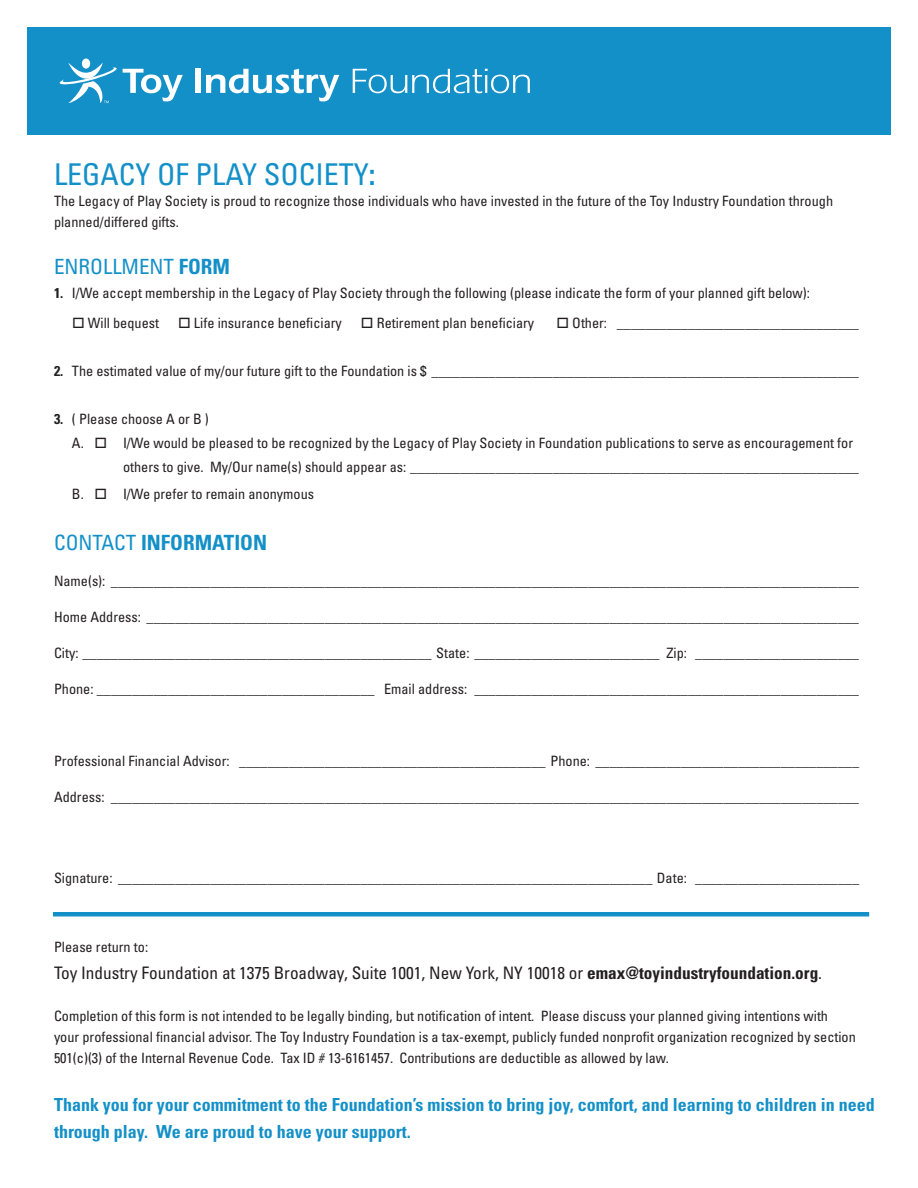
<style>
.page{position:relative;width:918px;height:1188px;background:#fff}
.page>*{position:absolute;margin:0;border:0;box-sizing:border-box;transform-origin:0 0}
.t1{font:condensed 30px "Univers";color:#1490c8}
.t2{font:700 condensed 21px "Univers";color:#1490c8}
.t3{font:condensed 21px "Univers";color:#1490c8}
.t4{font:700 condensed 18px/27px "Univers";color:#1490c8}
.t5{font:condensed 17.25px "Univers";color:#231f20}
.t6{font:condensed 14.25px/21px "Univers";color:#231f20}
.s1{font-weight:700}
.s2{font-weight:400}
</style>
<div class="page">
<div style="left:27px;top:27px;width:864px;height:108px;background:#1490c8"></div>
<svg style="left:123px;top:69px;width:60px;height:32px"></svg>
<div style="left:195px;top:69px;width:6px;height:24px;background:#fff"></div>
<svg style="left:206px;top:69px;width:133px;height:32px"></svg>
<svg style="left:353px;top:69px;width:177px;height:24px"></svg>
<div style="left:82px;top:59px;width:8px;height:10px;background:#fff;border-radius:50%"></div>
<svg style="left:59px;top:63px;width:58px;height:40px"></svg>
<hr style="left:53px;top:912px;width:816px;height:4px;background:#1490c8">
<p class="t1" style="left:54px;top:155px;width:323px">LEGACY OF PLAY SOCIETY<span class="s1">:</span></p>
<p class="t6" style="left:54px;top:190px;width:781px">The Legacy of Play Society is proud to recognize those individuals who have invested in the future of the Toy Industry Foundation through planned/differed gifts.</p>
<p class="t3" style="left:54px;top:253px;width:178px">ENROLLMENT <span class="s1">FORM</span></p>
<p class="t6" style="left:54px;top:282px;width:758px"><span class="s1">1.</span> I/We accept membership in the Legacy of Play Society through the following (please indicate the form of your planned gift below):</p>
<p class="t6" style="left:72px;top:312px;width:89px">□ Will bequest</p>
<p class="t6" style="left:178px;top:312px;width:165px">□ Life insurance beneficiary</p>
<p class="t6" style="left:361px;top:312px;width:175px">□ Retirement plan beneficiary</p>
<p class="t6" style="left:556px;top:312px;width:304px">□ Other: __________________________________</p>
<p class="t6" style="left:54px;top:360px;width:807px"><span class="s1">2.</span> The estimated value of my/our future gift to the Foundation is $ ____________________________________________________________</p>
<p class="t6" style="left:54px;top:408px;width:156px"><span class="s1">3.</span> ( Please choose A or B )</p>
<p class="t6" style="left:123px;top:431px;width:738px;line-height:24px;text-indent:-51px">A. □ I/We would be pleased to be recognized by the Legacy of Play Society in Foundation publications to serve as encouragement for others to give. My/Our name(s) should appear as: _______________________________________________________________</p>
<p class="t6" style="left:72px;top:483px;width:244px">B. □ I/We prefer to remain anonymous</p>
<p class="t2" style="left:54px;top:529px;width:215px"><span class="s2">CONTACT</span> INFORMATION</p>
<p class="t6" style="left:54px;top:570px;width:807px">Name(s): _________________________________________________________________________________________________________</p>
<p class="t6" style="left:54px;top:606px;width:807px">Home Address: ____________________________________________________________________________________________________</p>
<p class="t6" style="left:54px;top:642px;width:807px">City: _________________________________________________ State: __________________________ Zip: _______________________</p>
<p class="t6" style="left:54px;top:678px;width:807px">Phone: _______________________________________ Email address: ______________________________________________________</p>
<p class="t6" style="left:54px;top:750px;width:807px">Professional Financial Advisor: ___________________________________________ Phone: _____________________________________</p>
<p class="t6" style="left:54px;top:786px;width:807px">Address: _________________________________________________________________________________________________________</p>
<p class="t6" style="left:54px;top:867px;width:807px">Signature: ___________________________________________________________________________ Date: _______________________</p>
<p class="t6" style="left:54px;top:936px;width:96px">Please return to:</p>
<p class="t5" style="left:54px;top:962px;width:770px">Toy Industry Foundation at 1375 Broadway, Suite 1001, New York, NY 10018 or <span class="s1">emax@toyindustryfoundation.org</span>.</p>
<p class="t6" style="left:54px;top:1005px;width:776px">Completion of this form is not intended to be legally binding, but notification of intent. Please discuss your planned giving intentions with</p>
<p class="t6" style="left:54px;top:1026px;width:803px">your professional financial advisor. The Toy Industry Foundation is a tax-exempt, publicly funded nonprofit organization recognized by section<br>501(c)(3) of the Internal Revenue Code. Tax ID # 13-6161457. Contributions are deductible as allowed by law.</p>
<p class="t4" style="left:54px;top:1091px;width:822px">Thank you for your commitment to the Foundation’s mission to bring joy, comfort, and learning to children in need through play. We are proud to have your support.</p>
</div>
